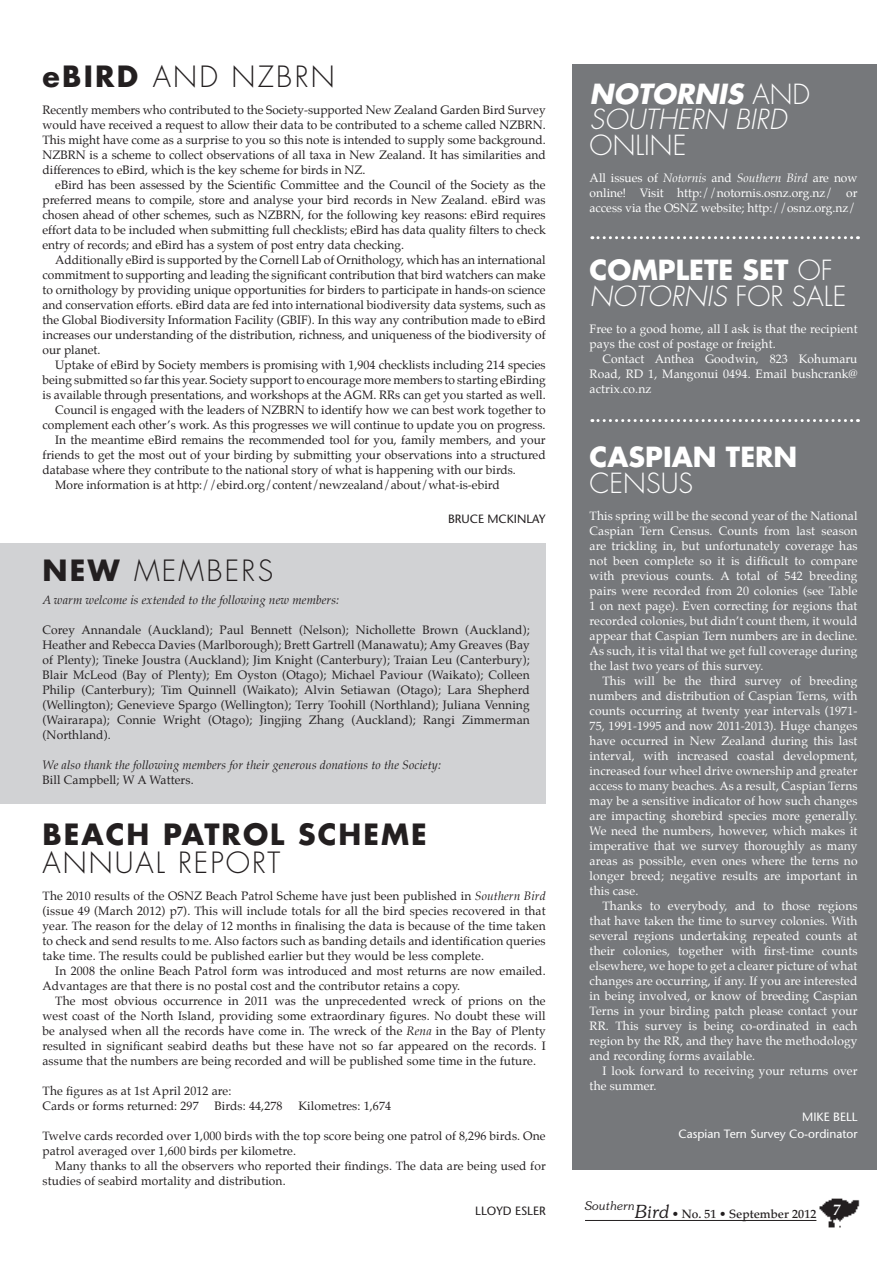
<style>
.page{position:relative;width:893px;height:1263px;background:#fff}
.page>*{position:absolute;margin:0;border:0;box-sizing:border-box;transform-origin:0 0}
.t1{font:300 28.5px "Futura";letter-spacing:.07em;color:#231f20}
.t2{font:700 28.5px "Futura";letter-spacing:.07em;color:#231f20}
.t3{font:700 27px/25.5px "Futura";color:#fff}
.t4{font:italic 300 27px/25.5px "Futura";color:#fff}
.t5{font:300 27px "Futura";color:#fff}
.t6{font:italic 700 15px "Palatino";color:#fff}
.t7{font:12px/15px "Palatino";color:#231f20;text-align:justify}
.t8{font:12px/15px "Palatino";letter-spacing:.01em;color:#fff;text-align:justify}
.t9{font:italic 12px "Palatino";letter-spacing:.01em;color:#231f20}
.t10{font:12px/16.5px "Stone Sans";color:#fff;text-align:right}
.t11{font:500 12px "Palatino";color:#231f20}
.t12{font:12px "Stone Sans";color:#231f20}
.s1{font-weight:700}
.s2{font-style:italic}
.s3{font-style:normal}
.s4{font-weight:300}
.s5{font-weight:300;font-style:italic}
.s6{font-family:"Souvenir";font-weight:300;font-style:italic;font-size:18px}
</style>
<div class="page">
<img style="left:816px;top:1198px;width:44px;height:30px">
<hr style="left:585px;top:1220px;width:231px;height:1px;background:#231f20">
<div style="left:0;top:543px;width:546px;height:261px;background:#d1d2d4"></div>
<div style="left:573px;top:64px;width:304px;height:1105px;background:#76787b"></div>
<svg style="left:592px;top:419px;width:266px;height:3px"></svg>
<svg style="left:592px;top:236px;width:266px;height:3px"></svg>
<h1 class="t1" style="left:43px;top:59px;width:253px"><span class="s1">EBIRD</span> AND NZBRN</h1>
<p class="t7" style="left:43px;top:102px;width:505px">Recently members who contributed to the Society-supported New Zealand Garden Bird Survey would have received a request to allow their data to be contributed to a scheme called NZBRN.<br>This might have come as a surprise to you so this note is intended to supply some background.<br>NZBRN is a scheme to collect observations of all taxa in New Zealand. It has similarities and differences to eBird, which is the key scheme for birds in NZ.</p>
<p class="t7" style="left:43px;top:177px;width:505px;text-indent:13px">eBird has been assessed by the Scientific Committee and the Council of the Society as the preferred means to compile, store and analyse your bird records in New Zealand. eBird was chosen ahead of other schemes, such as NZBRN, for the following key reasons: eBird requires effort data to be included when submitting full checklists; eBird has data quality filters to check entry of records; and eBird has a system of post entry data checking.</p>
<p class="t7" style="left:43px;top:252px;width:505px;text-indent:13px">Additionally eBird is supported by the Cornell Lab of Ornithology, which has an international commitment to supporting and leading the significant contribution that bird watchers can make to ornithology by providing unique opportunities for birders to participate in hands-on science and conservation efforts. eBird data are fed into international biodiversity data systems, such as the Global Biodiversity Information Facility (GBIF). In this way any contribution made to eBird increases our understanding of the distribution, richness, and uniqueness of the biodiversity of our planet.</p>
<p class="t7" style="left:55px;top:357px;width:492px">Uptake of eBird by Society members is promising with 1,904 checklists including 214 species</p>
<p class="t7" style="left:43px;top:372px;width:505px">being submitted so far this year. Society support to encourage more members to starting eBirding</p>
<p class="t7" style="left:43px;top:387px;width:505px">is available through presentations, and workshops at the AGM. RRs can get you started as well.</p>
<p class="t7" style="left:55px;top:402px;width:492px">Council is engaged with the leaders of NZBRN to identify how we can best work together to</p>
<p class="t7" style="left:43px;top:417px;width:504px">complement each other’s work. As this progresses we will continue to update you on progress.</p>
<p class="t7" style="left:55px;top:432px;width:492px">In the meantime eBird remains the recommended tool for you, family members, and your</p>
<p class="t7" style="left:43px;top:447px;width:505px">friends to get the most out of your birding by submitting your observations into a structured</p>
<p class="t7" style="left:43px;top:462px;width:475px">database where they contribute to the national story of what is happening with our birds.</p>
<p class="t7" style="left:55px;top:477px;width:446px">More information is at http://ebird.org/content/newzealand/about/what-is-ebird</p>
<p class="t12" style="left:448px;top:512px;width:99px">BRUCE MCKINLAY</p>
<h1 class="t1" style="left:43px;top:552px;width:232px"><span class="s1">NEW</span> MEMBERS</h1>
<p class="t9" style="left:43px;top:591px;width:298px">A warm welcome is extended to the following new members:</p>
<p class="t7" style="left:43px;top:623px;width:489px">Corey Annandale (Auckland); Paul Bennett (Nelson); Nichollette Brown (Auckland); Heather and Rebecca Davies (Marlborough); Brett Gartrell (Manawatu); Amy Greaves (Bay of Plenty); Tineke Joustra (Auckland); Jim Knight (Canterbury); Traian Leu (Canterbury); Blair McLeod (Bay of Plenty); Em Oyston (Otago); Michael Paviour (Waikato); Colleen Philip (Canterbury); Tim Quinnell (Waikato); Alvin Setiawan (Otago); Lara Shepherd (Wellington); Genevieve Spargo (Wellington); Terry Toohill (Northland); Juliana Venning (Wairarapa); Connie Wright (Otago); Jingjing Zhang (Auckland); Rangi Zimmerman (Northland).</p>
<p class="t9" style="left:43px;top:756px;width:400px">We also thank the following members for their generous donations to the Society:</p>
<p class="t7" style="left:43px;top:773px;width:153px">Bill Campbell; W A Watters.</p>
<h1 class="t2" style="left:43px;top:814px;width:386px">BEACH PATROL SCHEME</h1>
<h1 class="t1" style="left:43px;top:844px;width:239px">ANNUAL REPORT</h1>
<p class="t7" style="left:43px;top:888px;width:505px">The 2010 results of the OSNZ Beach Patrol Scheme have just been published in <span class="s2">Southern Bird </span>(issue 49 (March 2012) p7). This will include totals for all the bird species recovered in that year. The reason for the delay of 12 months in finalising the data is because of the time taken to check and send results to me. Also factors such as banding details and identification queries take time. The results could be published earlier but they would be less complete.</p>
<p class="t7" style="left:43px;top:963px;width:505px;text-indent:13px">In 2008 the online Beach Patrol form was introduced and most returns are now emailed.<br>Advantages are that there is no postal cost and the contributor retains a copy.</p>
<p class="t7" style="left:43px;top:993px;width:505px;text-indent:13px">The most obvious occurrence in 2011 was the unprecedented wreck of prions on the west coast of the North Island, providing some extraordinary figures. No doubt these will be analysed when all the records have come in. The wreck of the <span class="s2">Rena</span> in the Bay of Plenty resulted in significant seabird deaths but these have not so far appeared on the records. I assume that the numbers are being recorded and will be published some time in the future.</p>
<p class="t7" style="left:43px;top:1083px;width:190px">The figures as at 1st April 2012 are:<br>Cards or forms returned: 297</p>
<p class="t7" style="left:214px;top:1098px;width:70px">Birds: 44,278</p>
<p class="t7" style="left:298px;top:1098px;width:94px">Kilometres: 1,674</p>
<p class="t7" style="left:43px;top:1128px;width:505px">Twelve cards recorded over 1,000 birds with the top score being one patrol of 8,296 birds. One patrol averaged over 1,600 birds per kilometre.</p>
<p class="t7" style="left:43px;top:1158px;width:505px;text-indent:13px">Many thanks to all the observers who reported their findings. The data are being used for studies of seabird mortality and distribution.</p>
<p class="t12" style="left:475px;top:1203px;width:72px">LLOYD ESLER</p>
<h2 class="t4" style="left:590px;top:82px;width:222px"><span class="s1">NOTORNIS</span> <span class="s3">A N D<br></span>SOUTHERN BIRD</h2>
<h2 class="t5" style="left:590px;top:128px;width:98px">ONLINE</h2>
<p class="t8" style="left:590px;top:170px;width:269px">All issues of <span class="s2">Notornis</span> and <span class="s2">Southern Bird</span> are now online! Visit http://notornis.osnz.org.nz/ or access via the OSNZ website; http://osnz.org.nz/</p>
<h2 class="t3" style="left:590px;top:257px;width:258px">COMPLETE SET <span class="s4">OF<br></span><span class="s5">NOTORNIS</span> <span class="s4">FOR SA LE</span></h2>
<p class="t8" style="left:590px;top:321px;width:269px">Free to a good home, all I ask is that the recipient pays the cost of postage or freight.</p>
<p class="t8" style="left:590px;top:351px;width:269px;text-indent:13px">Contact Anthea Goodwin, 823 Kohumaru Road, RD 1, Mangonui 0494. Email bushcrank@ actrix.co.nz</p>
<h2 class="t3" style="left:590px;top:444px;width:209px">CASPIAN TERN</h2>
<h2 class="t5" style="left:590px;top:466px;width:105px">CENSUS</h2>
<p class="t8" style="left:590px;top:508px;width:269px">This spring will be the second year of the National Caspian Tern Census. Counts from last season are trickling in, but unfortunately coverage has not been complete so it is difficult to compare with previous counts. A total of 542 breeding pairs were recorded from 20 colonies (see Table 1 on next page). Even correcting for regions that recorded colonies, but didn’t count them, it would appear that Caspian Tern numbers are in decline.<br>As such, it is vital that we get full coverage during the last two years of this survey.</p>
<p class="t8" style="left:590px;top:673px;width:269px;text-indent:13px">This will be the third survey of breeding numbers and distribution of Caspian Terns, with counts occurring at twenty year intervals (1971- 75, 1991-1995 and now 2011-2013). Huge changes have occurred in New Zealand during this last interval, with increased coastal development, increased four wheel drive ownership and greater access to many beaches. As a result, Caspian Terns may be a sensitive indicator of how such changes are impacting shorebird species more generally.<br>We need the numbers, however, which makes it imperative that we survey thoroughly as many areas as possible, even ones where the terns no longer breed; negative results are important in this case.</p>
<p class="t8" style="left:590px;top:898px;width:269px;text-indent:13px">Thanks to everybody, and to those regions that have taken the time to survey colonies. With several regions undertaking repeated counts at their colonies, together with first-time counts elsewhere, we hope to get a clearer picture of what changes are occurring, if any. If you are interested in being involved, or know of breeding Caspian Terns in your birding patch please contact your RR. This survey is being co-ordinated in each region by the RR, and they have the methodology and recording forms available.</p>
<p class="t8" style="left:590px;top:1063px;width:269px;text-indent:13px">I look forward to receiving your returns over the summer.</p>
<p class="t10" style="left:678px;top:1109px;width:180px">MIKE BELL<br>Caspian Tern Survey Co-ordinator</p>
<p class="t11" style="left:585px;top:1207px;width:233px"><sup>Southern</sup> <span class="s6">Bird</span> • No. 51 • September 2012</p>
<p class="t6" style="left:833px;top:1198px;width:9px">7</p>
</div>
